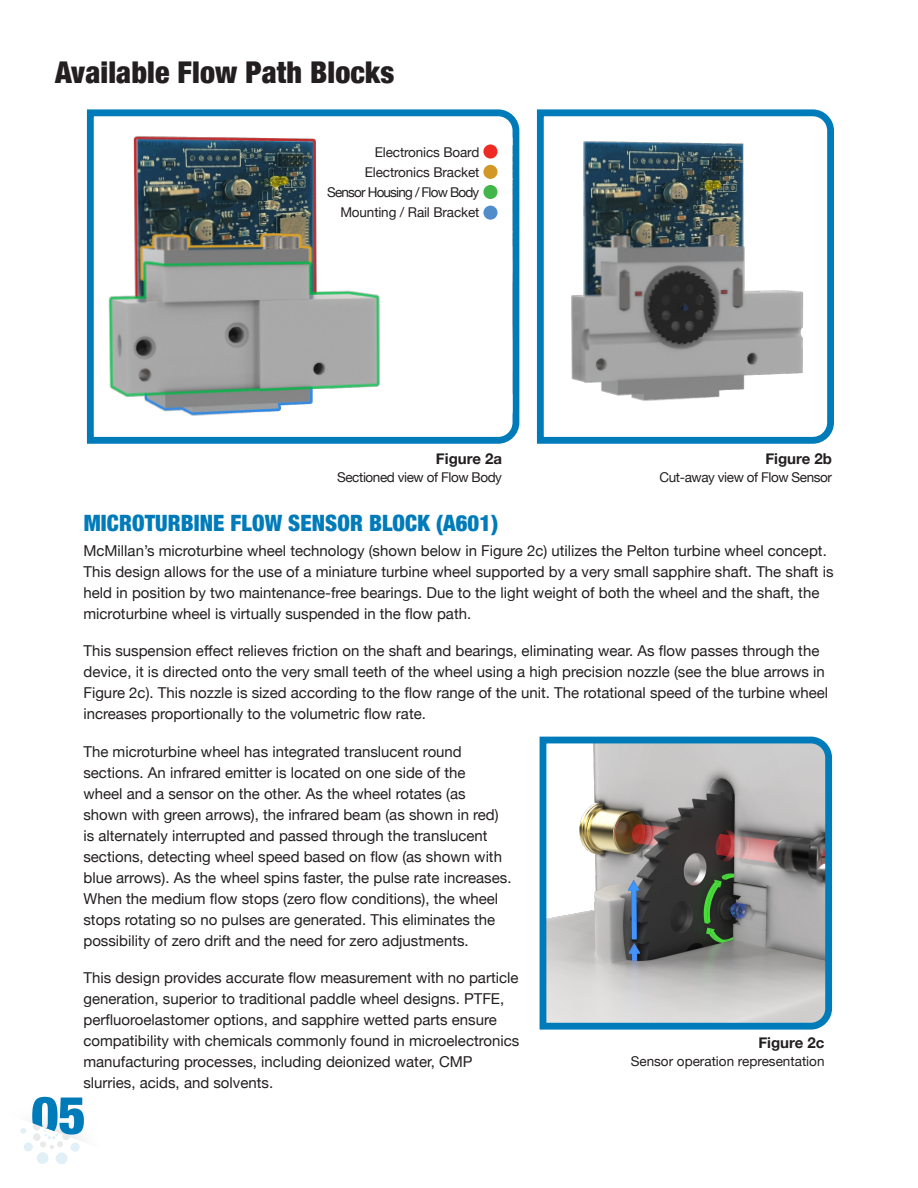
<style>
.page{position:relative;width:918px;height:1188px;background:#fff}
.page>*{position:absolute;margin:0;border:0;box-sizing:border-box;transform-origin:0 0}
.t1{font:900 condensed 52.5px "Helvetica Neue";color:#007bba}
.t2{font:900 condensed 30px "Helvetica Neue";letter-spacing:.005em;color:#231f20}
.t3{font:900 condensed 22.5px "Helvetica Neue";letter-spacing:.005em;color:#007bba}
.t4{font:15px/21px "Helvetica Neue";color:#231f20}
.t5{font:700 15px "Helvetica Neue";color:#231f20}
.t6{font:13.5px "Helvetica Neue";letter-spacing:-.01em;color:#231f20}
.t7{font:13.5px "Helvetica Neue";letter-spacing:-.03em;color:#231f20}
.t8{font:13.5px "Helvetica Neue";letter-spacing:-.06em;color:#231f20}
</style>
<div class="page">
<svg style="left:539px;top:736px;width:294px;height:294px;background:#9ca4a6"></svg>
<svg style="left:86px;top:109px;width:434px;height:335px"></svg>
<svg style="left:536px;top:109px;width:298px;height:335px"></svg>
<svg style="left:414px;top:123px;width:99px;height:305px"></svg>
<div style="left:483px;top:165px;width:15px;height:14px;background:#d39728;border-radius:50%"></div>
<div style="left:483px;top:206px;width:15px;height:14px;background:#518dca;border-radius:50%"></div>
<div style="left:483px;top:144px;width:15px;height:15px;background:#ee2a23;border-radius:50%"></div>
<div style="left:483px;top:185px;width:15px;height:14px;background:#42b649;border-radius:50%"></div>
<svg style="left:20px;top:1121px;width:62px;height:43px"></svg>
<p class="t2" style="left:55px;top:48px;width:341px">Available Flow Path Blocks</p>
<p class="t6" style="left:375px;top:143px;width:106px">Electronics Board</p>
<p class="t6" style="left:365px;top:163px;width:116px">Electronics Bracket</p>
<p class="t8" style="left:327px;top:183px;width:154px">Sensor Housing / Flow Body</p>
<p class="t6" style="left:340px;top:203px;width:141px">Mounting / Rail Bracket</p>
<p class="t5" style="left:436px;top:447px;width:68px">Figure 2a</p>
<p class="t7" style="left:337px;top:468px;width:166px">Sectioned view of Flow Body</p>
<p class="t3" style="left:84px;top:504px;width:416px">MICROTURBINE FLOW SENSOR BLOCK (A601)</p>
<p class="t5" style="left:765px;top:447px;width:68px">Figure 2b</p>
<p class="t7" style="left:660px;top:468px;width:174px">Cut-away view of Flow Sensor</p>
<p class="t4" style="left:83px;top:541px;width:752px">McMillan’s microturbine wheel technology (shown below in Figure 2c) utilizes the Pelton turbine wheel concept.<br>This design allows for the use of a miniature turbine wheel supported by a very small sapphire shaft. The shaft is held in position by two maintenance-free bearings. Due to the light weight of both the wheel and the shaft, the microturbine wheel is virtually suspended in the flow path.</p>
<p class="t4" style="left:83px;top:641px;width:746px">This suspension effect relieves friction on the shaft and bearings, eliminating wear. As flow passes through the device, it is directed onto the very small teeth of the wheel using a high precision nozzle (see the blue arrows in Figure 2c). This nozzle is sized according to the flow range of the unit. The rotational speed of the turbine wheel increases proportionally to the volumetric flow rate.</p>
<p class="t4" style="left:83px;top:742px;width:430px">The microturbine wheel has integrated translucent round sections. An infrared emitter is located on one side of the<br>wheel and a sensor on the other. As the wheel rotates (as shown with green arrows), the infrared beam (as shown in red) is alternately interrupted and passed through the translucent sections, detecting wheel speed based on flow (as shown with blue arrows). As the wheel spins faster, the pulse rate increases.<br>When the medium flow stops (zero flow conditions), the wheel stops rotating so no pulses are generated. This eliminates the possibility of zero drift and the need for zero adjustments.</p>
<p class="t4" style="left:83px;top:968px;width:437px">This design provides accurate flow measurement with no particle generation, superior to traditional paddle wheel designs. PTFE, perfluoroelastomer options, and sapphire wetted parts ensure compatibility with chemicals commonly found in microelectronics manufacturing processes, including deionized water, CMP slurries, acids, and solvents.</p>
<p class="t1" style="left:31px;top:1072px;width:56px">05</p>
<p class="t5" style="left:758px;top:1031px;width:68px">Figure 2c</p>
<p class="t6" style="left:631px;top:1052px;width:195px">Sensor operation representation</p>
</div>
